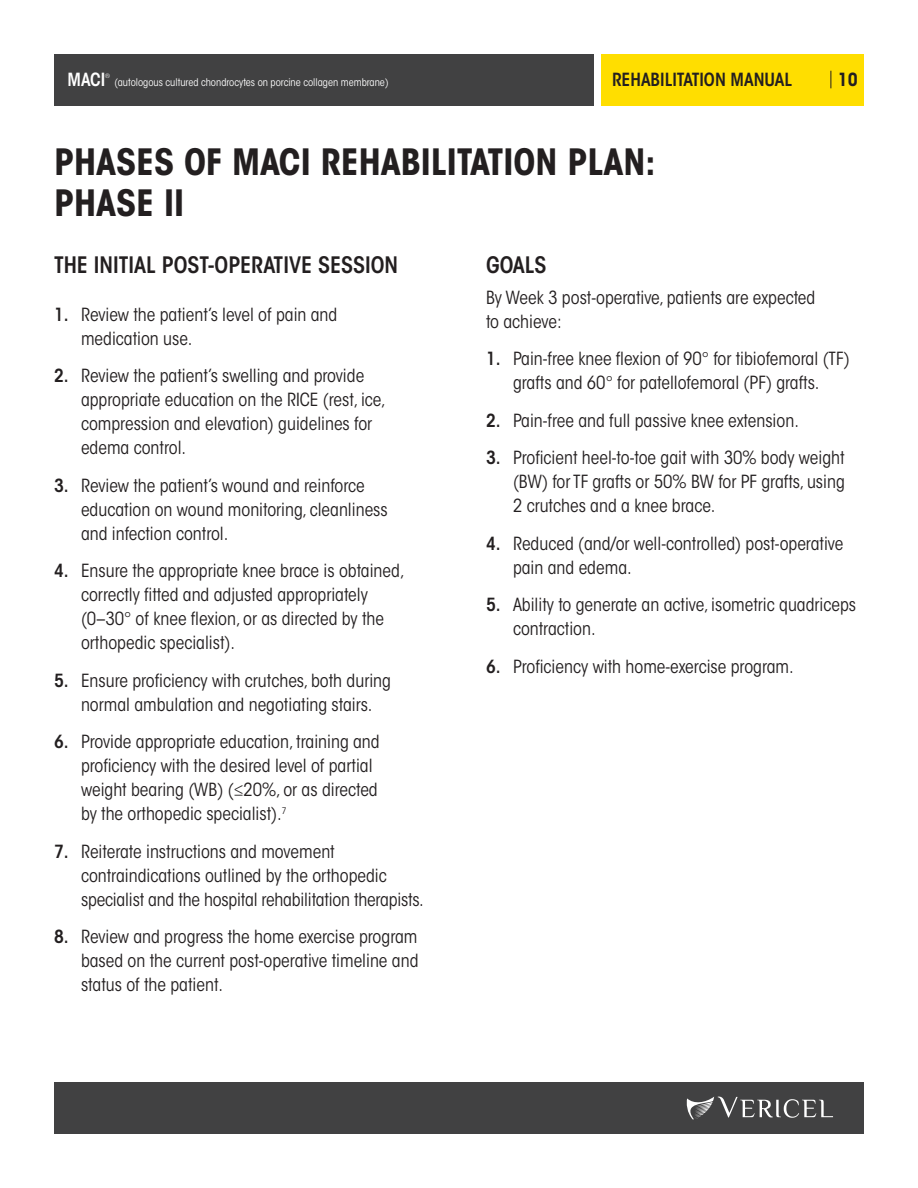
<style>
.page{position:relative;width:918px;height:1188px;background:#fff}
.page>*{position:absolute;margin:0;border:0;box-sizing:border-box;transform-origin:0 0}
.t1{font:700 condensed 36px/40.5px "ITC Avant Garde Std";color:#231f20}
.t2{font:600 condensed 22.5px "ITC Avant Garde Std";color:#231f20}
.t3{font:condensed 18px/24px "ITC Avant Garde Std";color:#231f20}
.t4{font:600 condensed 18px "ITC Avant Garde Std";color:#231f20}
.t5{font:600 condensed 18px "ITC Avant Garde Std";color:#fff}
.t6{font:700 condensed 18px "ITC Avant Garde Std";color:#231f20}
.t7{font:condensed 10.5px "ITC Avant Garde Std";color:#fff}
.t8{font:condensed 6px "ITC Avant Garde Std";color:#fff}
.s1{font-weight:600}
</style>
<div class="page">
<div style="left:601px;top:54px;width:263px;height:51px;background:#ffde00"></div>
<div style="left:54px;top:54px;width:540px;height:51px;background:#414142"></div>
<div style="left:54px;top:1083px;width:810px;height:51px;background:#414142"></div>
<svg style="left:831px;top:71px;width:1px;height:17px"></svg>
<svg style="left:687px;top:1097px;width:146px;height:23px"></svg>
<p class="t5" style="left:68px;top:68px;width:39px">MACI</p>
<p class="t6" style="left:838px;top:68px;width:22px">10</p>
<p class="t7" style="left:114px;top:76px;width:276px">(autologous cultured chondrocytes on porcine collagen membrane)</p>
<p class="t4" style="left:612px;top:68px;width:182px">REHABILITATION MANUAL</p>
<p class="t8" style="left:105px;top:72px;width:6px">®</p>
<h1 class="t1" style="left:54px;top:141px;width:603px">PHASES OF MACI REHABILITATION PLAN:<br>PHASE II</h1>
<p class="t2" style="left:54px;top:251px;width:346px">THE INITIAL POST-OPERATIVE SESSION</p>
<p class="t3" style="left:81px;top:302px;width:258px;text-indent:-27px"><span class="s1">1.</span> Review the patient’s level of pain and medication use.</p>
<p class="t3" style="left:81px;top:364px;width:306px;text-indent:-27px"><span class="s1">2.</span> Review the patient’s swelling and provide appropriate education on the RICE (rest, ice, compression and elevation) guidelines for edema control.</p>
<p class="t3" style="left:81px;top:473px;width:308px;text-indent:-27px"><span class="s1">3.</span> Review the patient’s wound and reinforce education on wound monitoring, cleanliness and infection control.</p>
<p class="t3" style="left:81px;top:559px;width:325px;text-indent:-27px"><span class="s1">4.</span> Ensure the appropriate knee brace is obtained, correctly fitted and adjusted appropriately (0–30° of knee flexion, or as directed by the orthopedic specialist).</p>
<p class="t3" style="left:54px;top:668px;width:338px;text-align:center"><span class="s1">5.</span> Ensure proficiency with crutches, both during normal ambulation and negotiating stairs.</p>
<p class="t3" style="left:81px;top:730px;width:300px;text-indent:-27px"><span class="s1">6.</span> Provide appropriate education, training and proficiency with the desired level of partial weight bearing (WB) (≤20%, or as directed by the orthopedic specialist).<sup>7</sup></p>
<p class="t3" style="left:81px;top:839px;width:344px;text-indent:-27px"><span class="s1">7.</span> Reiterate instructions and movement contraindications outlined by the orthopedic specialist and the hospital rehabilitation therapists.</p>
<p class="t3" style="left:81px;top:925px;width:339px;text-align:justify;text-indent:-27px"><span class="s1">8.</span> Review and progress the home exercise program based on the current post-operative timeline and status of the patient.</p>
<p class="t2" style="left:486px;top:251px;width:62px">GOALS</p>
<p class="t3" style="left:486px;top:285px;width:331px">By Week 3 post-operative, patients are expected to achieve:</p>
<p class="t3" style="left:486px;top:347px;width:365px;text-align:center"><span class="s1">1.</span> Pain-free knee flexion of 90° for tibiofemoral (TF) grafts and 60° for patellofemoral (PF) grafts.</p>
<p class="t3" style="left:486px;top:408px;width:314px"><span class="s1">2.</span> Pain-free and full passive knee extension.</p>
<p class="t3" style="left:513px;top:446px;width:333px;text-align:justify;text-indent:-27px"><span class="s1">3.</span> Proficient heel-to-toe gait with 30% body weight (BW) for TF grafts or 50% BW for PF grafts, using 2 crutches and a knee brace.</p>
<p class="t3" style="left:513px;top:531px;width:332px;text-indent:-27px"><span class="s1">4.</span> Reduced (and/or well-controlled) post-operative pain and edema.</p>
<p class="t3" style="left:513px;top:593px;width:345px;text-indent:-27px"><span class="s1">5.</span> Ability to generate an active, isometric quadriceps contraction.</p>
<p class="t3" style="left:486px;top:654px;width:309px"><span class="s1">6.</span> Proficiency with home-exercise program.</p>
</div>
